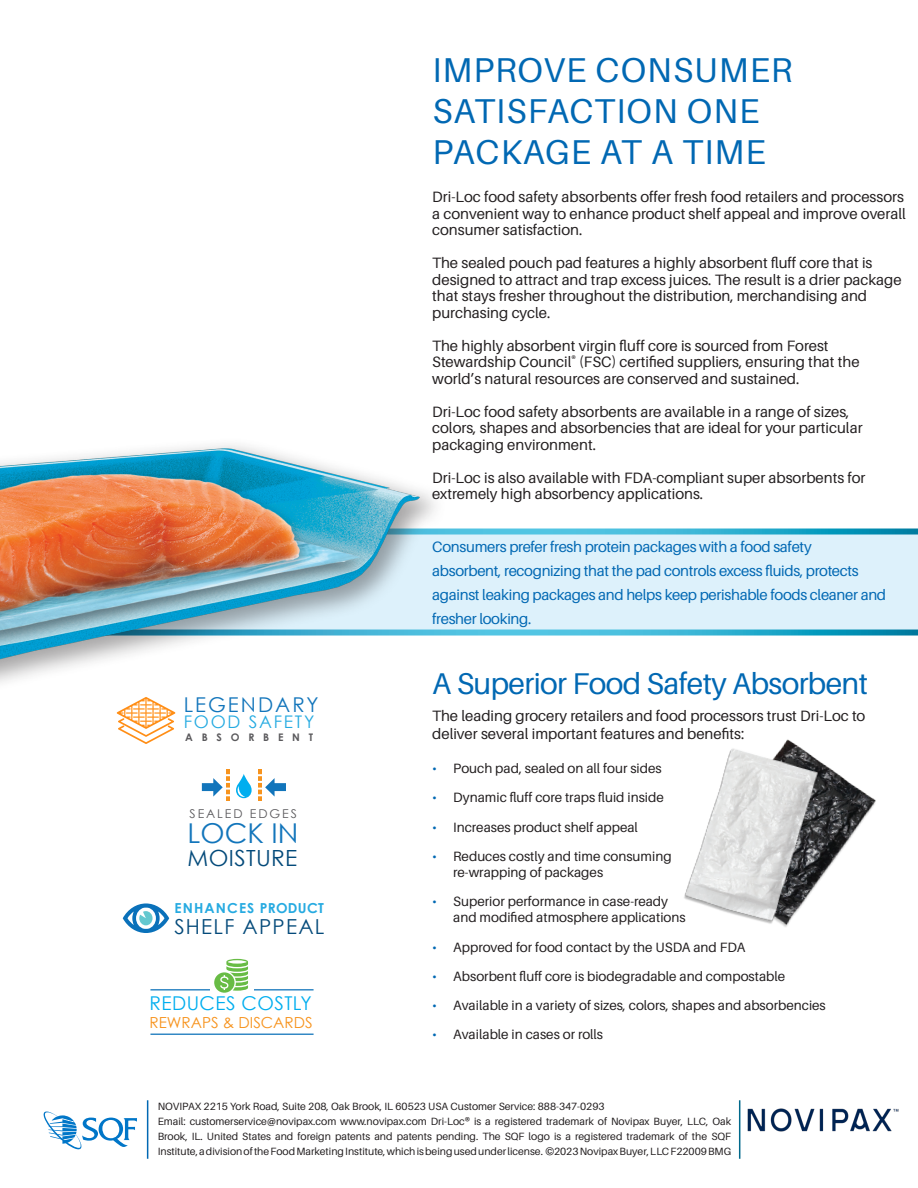
<style>
.page{position:relative;width:918px;height:1188px;background:#fff}
.page>*{position:absolute;margin:0;border:0;box-sizing:border-box;transform-origin:0 0}
.t1{font:34.5px/41.4px "Aileron";letter-spacing:.03em;color:#0168b3}
.t2{font:30px "Aileron";letter-spacing:-.02em;color:#0168b3}
.t3{font:27.3px "Century Gothic";color:#1275bb}
.t4{font:22.2px "Century Gothic";letter-spacing:.015em;color:#044a7a}
.t5{font:20.7px "Century Gothic";letter-spacing:.06em;color:#044a7a}
.t6{font:20.4px "Century Gothic";letter-spacing:.1em;color:#1275bb}
.t7{font:19.05px "Century Gothic";letter-spacing:.02em;color:#00aeef}
.t8{font:17.4px "Century Gothic";letter-spacing:.1em;color:#24aae1}
.t9{font:15.15px "Century Gothic";color:#f7931d}
.t10{font:15px/16.5px "Aileron";color:#231f20}
.t11{font:15px/24px "Aileron";letter-spacing:-.02em;color:#0168b3}
.t12{font:700 13.8px "Century Gothic";letter-spacing:.08em;color:#26aae1}
.t13{font:13.5px/16.2px "Aileron";color:#231f20}
.t14{font:12.15px "Century Gothic";letter-spacing:.155em;color:#5a595c}
.Address{font:10.5px/15px "Aileron";color:#231f20}
.t15{font:700 10.5px "Century Gothic";letter-spacing:.84em;color:#5a595c}
.s1{color:#0168b3}
</style>
<div class="page">
<div style="left:12px;top:532px;width:906px;height:101px;background:#ddf1fb"></div>
<svg style="left:483px;top:529px;width:435px;height:6px;background:#3db3d2"></svg>
<svg style="left:483px;top:630px;width:435px;height:6px;background:#3fb3d1"></svg>
<img style="left:0;top:445px;width:483px;height:238px">
<hr style="left:258px;top:770px;width:3px;height:31px;background:#f7931d">
<hr style="left:247px;top:774px;width:20px;height:2px;background:#fff">
<hr style="left:247px;top:794px;width:20px;height:2px;background:#fff">
<hr style="left:247px;top:788px;width:20px;height:2px;background:#fff">
<hr style="left:247px;top:781px;width:20px;height:2px;background:#fff">
<svg style="left:236px;top:774px;width:16px;height:24px"></svg>
<svg style="left:265px;top:778px;width:21px;height:19px"></svg>
<hr style="left:227px;top:770px;width:3px;height:31px;background:#f7931d">
<hr style="left:216px;top:774px;width:20px;height:2px;background:#fff">
<hr style="left:216px;top:794px;width:20px;height:2px;background:#fff">
<hr style="left:216px;top:788px;width:20px;height:2px;background:#fff">
<hr style="left:216px;top:781px;width:20px;height:2px;background:#fff">
<svg style="left:202px;top:778px;width:21px;height:19px"></svg>
<hr style="left:150px;top:989px;width:164px;height:1px;background:#1275bb">
<hr style="left:150px;top:1034px;width:164px;height:1px;background:#1275bb">
<div style="left:210px;top:982px;width:43px;height:11px;background:#fff"></div>
<svg style="left:214px;top:959px;width:34px;height:34px"></svg>
<svg style="left:123px;top:903px;width:46px;height:30px"></svg>
<img style="left:747px;top:1108px;width:152px;height:24px">
<hr style="left:147px;top:1100px;width:1px;height:59px;background:#0168b3">
<hr style="left:739px;top:1100px;width:1px;height:59px;background:#00698b">
<svg style="left:43px;top:1111px;width:94px;height:39px"></svg>
<svg style="left:117px;top:697px;width:58px;height:47px"></svg>
<img style="left:684px;top:739px;width:192px;height:188px">
<p class="t6" style="left:184px;top:692px;width:136px">LEGENDARY</p>
<p class="t8" style="left:184px;top:712px;width:132px">FOOD SAFETY</p>
<p class="t15" style="left:185px;top:730px;width:129px">ABSORBENT</p>
<p class="t14" style="left:190px;top:806px;width:109px">SEALED EDGES</p>
<p class="t3" style="left:188px;top:816px;width:112px">LOCK IN</p>
<p class="t4" style="left:188px;top:845px;width:111px">MOISTURE</p>
<p class="t12" style="left:174px;top:899px;width:151px">ENHANCES PRODUCT</p>
<p class="t5" style="left:174px;top:913px;width:152px">SHELF APPEAL</p>
<p class="t7" style="left:150px;top:992px;width:164px">REDUCES COSTLY</p>
<p class="t9" style="left:150px;top:1014px;width:165px">REWRAPS &amp; DISCARDS</p>
<p class="t1" style="left:432px;top:49px;width:361px">IMPROVE CONSUMER<br>SATISFACTION ONE<br>PACKAGE AT A TIME</p>
<p class="t10" style="left:432px;top:189px;width:475px">Dri-Loc food safety absorbents offer fresh food retailers and processors a convenient way to enhance product shelf appeal and improve overall consumer satisfaction.</p>
<p class="t10" style="left:432px;top:255px;width:471px">The sealed pouch pad features a highly absorbent fluff core that is designed to attract and trap excess juices. The result is a drier package that stays fresher throughout the distribution, merchandising and purchasing cycle.</p>
<p class="t10" style="left:432px;top:338px;width:429px">The highly absorbent virgin fluff core is sourced from Forest<br>Stewardship Council<sup>®</sup> (FSC) certified suppliers, ensuring that the world’s natural resources are conserved and sustained.</p>
<p class="t10" style="left:432px;top:404px;width:432px">Dri-Loc food safety absorbents are available in a range of sizes, colors, shapes and absorbencies that are ideal for your particular packaging environment.</p>
<p class="t10" style="left:432px;top:470px;width:435px">Dri-Loc is also available with FDA-compliant super absorbents for extremely high absorbency applications.</p>
<p class="t11" style="left:432px;top:535px;width:381px">Consumers prefer fresh protein packages with a food safety</p>
<p class="t11" style="left:432px;top:559px;width:455px">absorbent, recognizing that the pad controls excess fluids, protects against leaking packages and helps keep perishable foods cleaner and fresher looking.</p>
<p class="t2" style="left:432px;top:667px;width:437px">A Superior Food Safety Absorbent</p>
<p class="t10" style="left:432px;top:707px;width:435px;line-height:18px">The leading grocery retailers and food processors trust Dri-Loc to deliver several important features and benefits:</p>
<p class="t13" style="left:432px;top:761px;width:231px"><span class="s1">•</span> Pouch pad, sealed on all four sides</p>
<p class="t13" style="left:432px;top:790px;width:233px"><span class="s1">•</span> Dynamic fluff core traps fluid inside</p>
<p class="t13" style="left:432px;top:819px;width:207px"><span class="s1">•</span> Increases product shelf appeal</p>
<p class="t13" style="left:453px;top:848px;width:220px;text-indent:-21px"><span class="s1">•</span> Reduces costly and time consuming re-wrapping of packages</p>
<p class="t13" style="left:453px;top:894px;width:234px;text-indent:-21px"><span class="s1">•</span> Superior performance in case-ready and modified atmosphere applications</p>
<p class="t13" style="left:432px;top:939px;width:315px"><span class="s1">•</span> Approved for food contact by the USDA and FDA</p>
<p class="t13" style="left:432px;top:968px;width:354px"><span class="s1">•</span> Absorbent fluff core is biodegradable and compostable</p>
<p class="t13" style="left:432px;top:997px;width:395px"><span class="s1">•</span> Available in a variety of sizes, colors, shapes and absorbencies</p>
<p class="t13" style="left:432px;top:1026px;width:172px"><span class="s1">•</span> Available in cases or rolls</p>
<p class="Address" style="left:158px;top:1099px;width:448px">NOVIPAX 2215 York Road, Suite 208, Oak Brook, IL 60523 USA Customer Service: 888-347-0293</p>
<p class="Address" style="left:158px;top:1114px;width:575px">Email: customerservice@novipax.com www.novipax.com Dri-Loc® is a registered trademark of Novipax Buyer, LLC, Oak<br>Brook, IL. United States and foreign patents and patents pending. The SQF logo is a registered trademark of the SQF</p>
<p class="Address" style="left:158px;top:1144px;width:575px">Institute, a division of the Food Marketing Institute, which is being used under license. ©2023 Novipax Buyer, LLC F22009 BMG</p>
</div>
